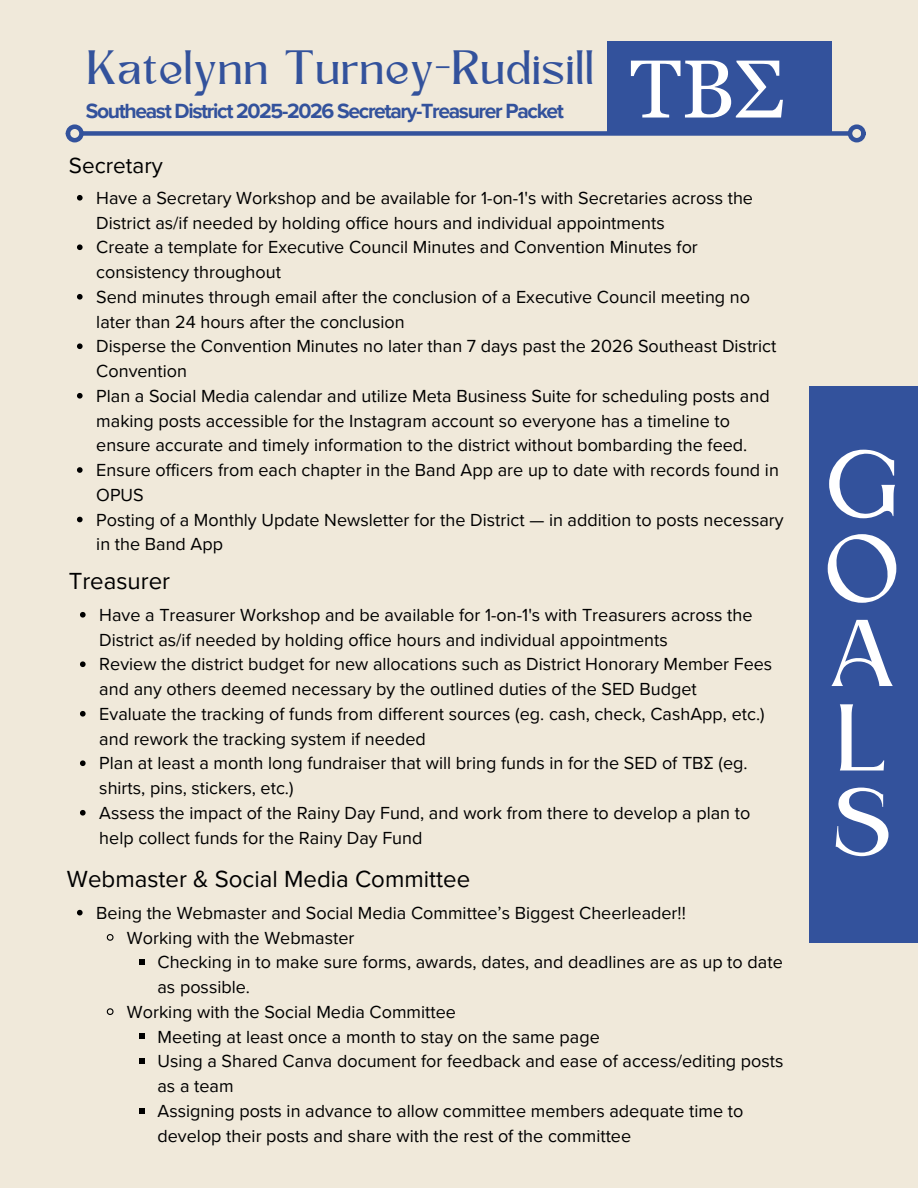
<style>
.page{position:relative;width:918px;height:1188px;background:#f0e9da}
.page>*{position:absolute;margin:0;border:0;box-sizing:border-box;transform-origin:0 0}
.t1{font:88.2px/84.4px "Kingred Serif";color:#fff}
.t2{font:82.2px "Georgia Pro";color:#fff}
.t3{font:44.85px "Kingred Serif";color:#33529c}
.t4{font:24px "Proxima Nova";color:#000}
.t5{font:22.5px "Proxima Nova";color:#000}
.t6{font:700 21.15px "Proxima Nova";letter-spacing:-.065em;color:#33529c}
.t7{font:18px/24.8px "Proxima Nova";color:#000}
</style>
<div class="page">
<div style="left:608px;top:41px;width:224px;height:92px;background:#33529c"></div>
<div style="left:83px;top:131px;width:766px;height:5px;background:#33529c"></div>
<div style="left:848px;top:124px;width:18px;height:18px;border:4px solid #33529c;border-radius:50%"></div>
<div style="left:66px;top:124px;width:18px;height:18px;border:4px solid #33529c;border-radius:50%"></div>
<div style="left:809px;top:387px;width:109px;height:556px;background:#33529c"></div>
<svg style="left:77px;top:195px;width:6px;height:6px"></svg>
<svg style="left:77px;top:244px;width:6px;height:6px"></svg>
<svg style="left:77px;top:294px;width:6px;height:6px"></svg>
<svg style="left:77px;top:343px;width:6px;height:6px"></svg>
<svg style="left:77px;top:393px;width:6px;height:6px"></svg>
<svg style="left:77px;top:467px;width:6px;height:6px"></svg>
<svg style="left:77px;top:517px;width:6px;height:5px"></svg>
<svg style="left:80px;top:612px;width:6px;height:6px"></svg>
<svg style="left:80px;top:661px;width:6px;height:6px"></svg>
<svg style="left:80px;top:711px;width:6px;height:6px"></svg>
<svg style="left:80px;top:760px;width:6px;height:6px"></svg>
<svg style="left:80px;top:810px;width:6px;height:6px"></svg>
<svg style="left:77px;top:910px;width:6px;height:5px"></svg>
<svg style="left:106px;top:934px;width:8px;height:7px"></svg>
<svg style="left:139px;top:959px;width:5px;height:6px"></svg>
<svg style="left:106px;top:1008px;width:8px;height:7px"></svg>
<svg style="left:139px;top:1034px;width:5px;height:5px"></svg>
<svg style="left:139px;top:1058px;width:5px;height:6px"></svg>
<svg style="left:139px;top:1108px;width:5px;height:5px"></svg>
<h4 class="t3" style="left:89px;top:50px;width:509px">Katelynn Turney-Rudisill</h4>
<h1 class="t6" style="left:86px;top:99px;width:480px">Southeast District 2025-2026 Secretary-Treasurer Packet</h1>
<h2 class="t2" style="left:630px;top:42px;width:156px">TBΣ</h2>
<h3 class="t5" style="left:69px;top:153px;width:96px">Secretary</h3>
<p class="t7" style="left:96px;top:186px;width:658px">Have a Secretary Workshop and be available for 1-on-1's with Secretaries across the<br>District as/if needed by holding office hours and individual appointments</p>
<p class="t7" style="left:96px;top:235px;width:603px">Create a template for Executive Council Minutes and Convention Minutes for consistency throughout</p>
<p class="t7" style="left:96px;top:285px;width:655px">Send minutes through email after the conclusion of a Executive Council meeting no later than 24 hours after the conclusion</p>
<p class="t7" style="left:96px;top:334px;width:682px">Disperse the Convention Minutes no later than 7 days past the 2026 Southeast District<br>Convention</p>
<p class="t7" style="left:96px;top:384px;width:675px">Plan a Social Media calendar and utilize Meta Business Suite for scheduling posts and making posts accessible for the Instagram account so everyone has a timeline to ensure accurate and timely information to the district without bombarding the feed.</p>
<p class="t7" style="left:96px;top:458px;width:684px">Ensure officers from each chapter in the Band App are up to date with records found in<br>OPUS</p>
<p class="t7" style="left:96px;top:508px;width:689px">Posting of a Monthly Update Newsletter for the District — in addition to posts necessary in the Band App</p>
<h3 class="t4" style="left:69px;top:567px;width:103px">Treasurer</h3>
<p class="t7" style="left:99px;top:603px;width:655px">Have a Treasurer Workshop and be available for 1-on-1's with Treasurers across the<br>District as/if needed by holding office hours and individual appointments</p>
<p class="t7" style="left:99px;top:652px;width:675px">Review the district budget for new allocations such as District Honorary Member Fees and any others deemed necessary by the outlined duties of the SED Budget</p>
<p class="t7" style="left:99px;top:702px;width:667px">Evaluate the tracking of funds from different sources (eg. cash, check, CashApp, etc.) and rework the tracking system if needed</p>
<p class="t7" style="left:99px;top:751px;width:650px">Plan at least a month long fundraiser that will bring funds in for the SED of ΤΒΣ (eg. shirts, pins, stickers, etc.)</p>
<p class="t7" style="left:99px;top:801px;width:653px">Assess the impact of the Rainy Day Fund, and work from there to develop a plan to help collect funds for the Rainy Day Fund</p>
<h3 class="t4" style="left:67px;top:865px;width:405px">Webmaster &amp; Social Media Committee</h3>
<p class="t7" style="left:96px;top:901px;width:591px">Being the Webmaster and Social Media Committee’s Biggest Cheerleader!!</p>
<p class="t7" style="left:127px;top:926px;width:229px">Working with the Webmaster</p>
<p class="t7" style="left:158px;top:950px;width:627px">Checking in to make sure forms, awards, dates, and deadlines are as up to date as possible.</p>
<p class="t7" style="left:127px;top:1000px;width:331px">Working with the Social Media Committee</p>
<p class="t7" style="left:158px;top:1025px;width:444px">Meeting at least once a month to stay on the same page</p>
<p class="t7" style="left:158px;top:1049px;width:628px">Using a Shared Canva document for feedback and ease of access/editing posts as a team</p>
<p class="t7" style="left:158px;top:1099px;width:587px">Assigning posts in advance to allow committee members adequate time to develop their posts and share with the rest of the committee</p>
<p class="t1" style="left:828px;top:453px;width:78px">G<br>O<br>A<br>L<br>S</p>
</div>
